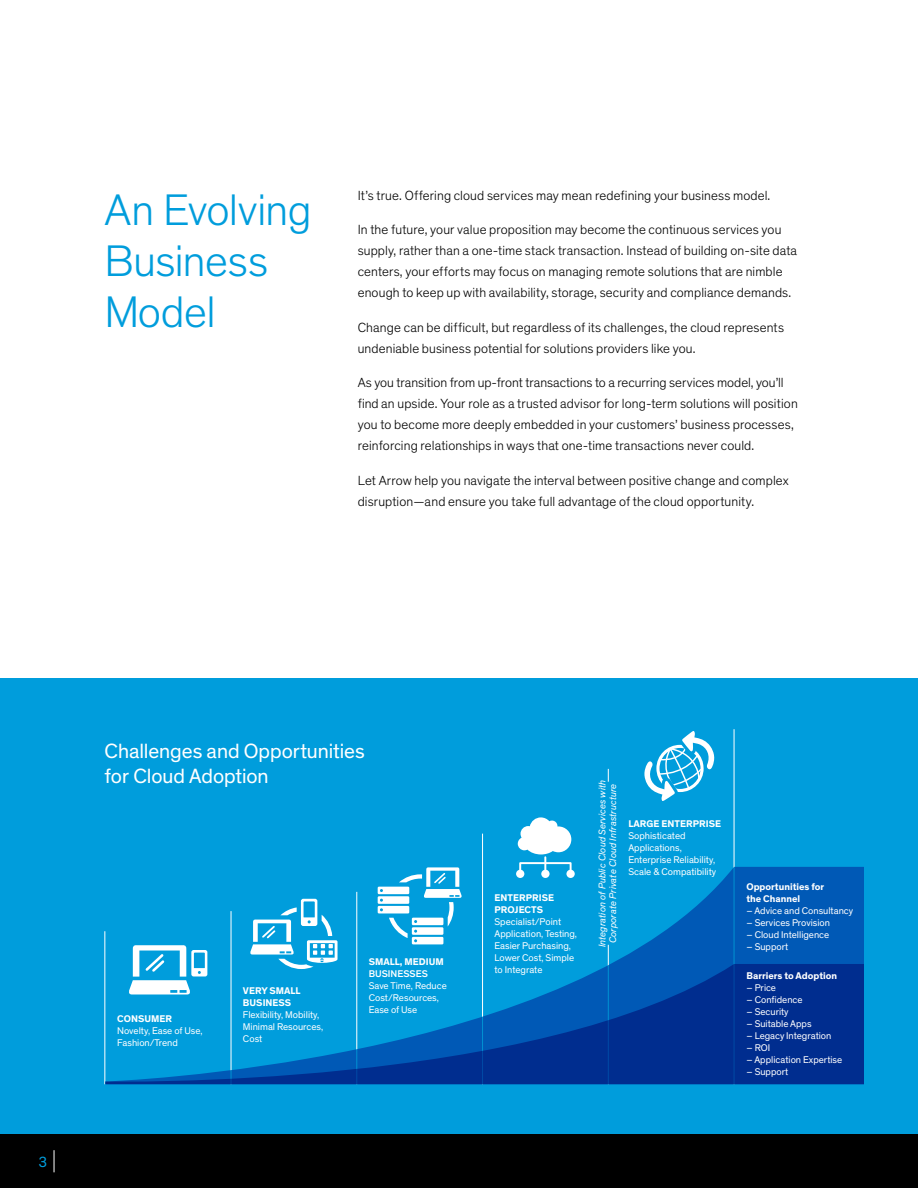
<style>
.page{position:relative;width:918px;height:1188px;background:#fff}
.page>*{position:absolute;margin:0;border:0;box-sizing:border-box;transform-origin:0 0}
.t1{font:300 45px/51px "Theinhardt";letter-spacing:-.01em;color:#009ddc}
.t2{font:21px/25.5px "Theinhardt";letter-spacing:-.005em;color:#fff}
.t3{font:15px "Theinhardt";color:#009ddc}
.t4{font:300 13.5px/21px "Theinhardt";letter-spacing:.01em;color:#000}
.t5{font:9.9px/12px "Theinhardt";color:#fff}
.t6{font:700 9.9px/12px "Theinhardt";color:#fff}
.t7{font:italic 9.9px/10.6px "Theinhardt";letter-spacing:.01em;color:#fff;text-align:center}
.t8{font:500 9.9px "Theinhardt";color:#fff}
</style>
<div class="page">
<div style="left:0;top:1134px;width:918px;height:54px;background:#000"></div>
<svg style="left:54px;top:1150px;width:1px;height:22px"></svg>
<div style="left:0;top:678px;width:918px;height:456px;background:#009ddc"></div>
<hr style="left:104px;top:931px;width:1px;height:153px;background:#fff">
<hr style="left:734px;top:729px;width:1px;height:355px;background:#fff">
<hr style="left:482px;top:834px;width:1px;height:250px;background:#fff">
<svg style="left:608px;top:769px;width:1px;height:13px"></svg>
<svg style="left:105px;top:867px;width:759px;height:97px"></svg>
<svg style="left:105px;top:964px;width:759px;height:120px"></svg>
<svg style="left:127px;top:944px;width:80px;height:50px"></svg>
<svg style="left:249px;top:899px;width:89px;height:70px"></svg>
<svg style="left:378px;top:867px;width:85px;height:77px"></svg>
<svg style="left:518px;top:817px;width:53px;height:53px"></svg>
<div style="left:519px;top:862px;width:53px;height:9px;border:2px solid #fff"></div>
<div style="left:516px;top:870px;width:8px;height:8px;background:#fff;border-radius:50%"></div>
<div style="left:541px;top:870px;width:9px;height:8px;background:#fff;border-radius:50%"></div>
<div style="left:566px;top:870px;width:9px;height:8px;background:#fff;border-radius:50%"></div>
<svg style="left:644px;top:731px;width:71px;height:70px"></svg>
<h1 class="t1" style="left:105px;top:185px;width:208px">An Evolving<br>Business<br>Model</h1>
<p class="t4" style="left:358px;top:185px;width:414px">It’s true. Offering cloud services may mean redefining your business model.</p>
<p class="t4" style="left:358px;top:220px;width:441px">In the future, your value proposition may become the continuous services you supply, rather than a one-time stack transaction. Instead of building on-site data centers, your efforts may focus on managing remote solutions that are nimble enough to keep up with availability, storage, security and compliance demands.</p>
<p class="t4" style="left:358px;top:317px;width:428px">Change can be difficult, but regardless of its challenges, the cloud represents undeniable business potential for solutions providers like you.</p>
<p class="t4" style="left:358px;top:373px;width:442px">As you transition from up-front transactions to a recurring services model, you’ll find an upside. Your role as a trusted advisor for long-term solutions will position you to become more deeply embedded in your customers’ business processes, reinforcing relationships in ways that one-time transactions never could.</p>
<p class="t4" style="left:358px;top:470px;width:433px">Let Arrow help you navigate the interval between positive change and complex disruption—and ensure you take full advantage of the cloud opportunity.</p>
<p class="t3" style="left:38px;top:1154px;width:10px">3</p>
<h2 class="t2" style="left:105px;top:738px;width:262px">Challenges and Opportunities for Cloud Adoption</h2>
<p class="t6" style="left:117px;top:1013px;width:56px">CONSUMER</p>
<p class="t5" style="left:117px;top:1025px;width:87px">Novelty, Ease of Use,<br>Fashion/Trend</p>
<p class="t6" style="left:243px;top:985px;width:59px">VERY SMALL<br>BUSINESS</p>
<p class="t5" style="left:243px;top:1009px;width:82px">Flexibility, Mobility,<br>Minimal Resources,<br>Cost</p>
<p class="t6" style="left:369px;top:955px;width:77px">SMALL, MEDIUM</p>
<p class="t8" style="left:369px;top:967px;width:61px">BUSINESSES</p>
<p class="t5" style="left:369px;top:980px;width:80px">Save Time, Reduce<br>Cost/Resources,<br>Ease of Use</p>
<p class="t6" style="left:494px;top:891px;width:61px">ENTERPRISE<br>PROJECTS</p>
<p class="t5" style="left:494px;top:915px;width:84px">Specialist/Point<br>Application, Testing,<br>Easier Purchasing,<br>Lower Cost, Simple to Integrate</p>
<p class="t7" style="left:597px;top:947px;width:169px;rotate:-90deg">Integration of Public Cloud Services with<br>Corporate Private Cloud Infrastructure</p>
<p class="t6" style="left:628px;top:817px;width:94px">LARGE ENTERPRISE</p>
<p class="t5" style="left:628px;top:830px;width:89px">Sophisticated<br>Applications,<br>Enterprise Reliability,<br>Scale &amp; Compatibility</p>
<p class="t6" style="left:746px;top:881px;width:79px">Opportunities for the Channel</p>
<p class="t5" style="left:746px;top:905px;width:108px">– Advice and Consultancy</p>
<p class="t5" style="left:746px;top:917px;width:85px">– Services Provision</p>
<p class="t5" style="left:746px;top:929px;width:84px">– Cloud Intelligence</p>
<p class="t5" style="left:746px;top:941px;width:43px">– Support</p>
<p class="t6" style="left:746px;top:970px;width:92px">Barriers to Adoption</p>
<p class="t5" style="left:746px;top:982px;width:31px">– Price</p>
<p class="t5" style="left:746px;top:994px;width:58px">– Confidence</p>
<p class="t5" style="left:746px;top:1006px;width:44px">– Security</p>
<p class="t5" style="left:746px;top:1018px;width:67px">– Suitable Apps</p>
<p class="t5" style="left:746px;top:1030px;width:86px">– Legacy Integration</p>
<p class="t5" style="left:746px;top:1042px;width:25px">– ROI</p>
<p class="t5" style="left:746px;top:1054px;width:97px">– Application Expertise</p>
<p class="t5" style="left:746px;top:1066px;width:43px">– Support</p>
</div>
